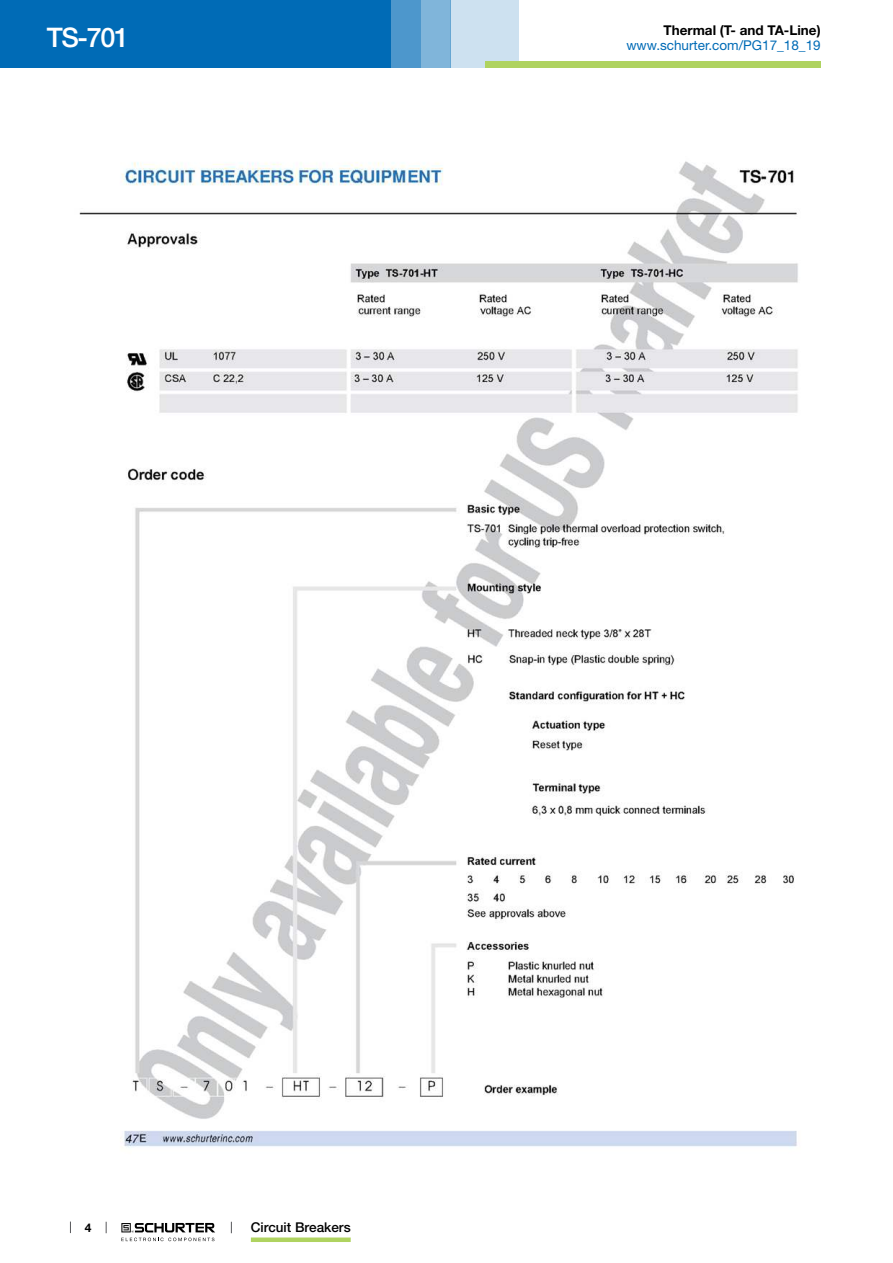
<style>
.page{position:relative;width:893px;height:1263px;background:#fff}
.page>*{position:absolute;margin:0;border:0;box-sizing:border-box;transform-origin:0 0}
.t1{font:500 27px "Helvetica Neue LT";color:#fff}
.t2{font:13.5px "Helvetica Neue LT";color:#006bb6}
.t3{font:700 13.5px "Helvetica Neue LT";color:#000}
.t4{font:500 13.5px "Helvetica Neue LT";color:#000}
.t5{font:700 12px "Helvetica Neue LT";color:#000}
</style>
<div class="page">
<svg style="left:70px;top:1221px;width:1px;height:12px"></svg>
<svg style="left:121px;top:1223px;width:94px;height:18px"></svg>
<div style="left:0;top:0;width:391px;height:68px;background:#006bb6"></div>
<div style="left:421px;top:0;width:30px;height:68px;background:#80b5da"></div>
<div style="left:391px;top:0;width:30px;height:68px;background:#4d97cc"></div>
<div style="left:451px;top:0;width:68px;height:68px;background:#cde1f0"></div>
<div style="left:485px;top:62px;width:336px;height:6px;background:#afd360"></div>
<div style="left:251px;top:1237px;width:100px;height:5px;background:#afd360"></div>
<img style="left:79px;top:161px;width:719px;height:987px">
<h1 class="t1" style="left:47px;top:22px;width:84px">TS-701</h1>
<p class="t3" style="left:663px;top:25px;width:159px">Thermal (T- and TA-Line)</p>
<p class="t2" style="left:626px;top:40px;width:196px">www.schurter.com/PG17_18_19</p>
<p class="t5" style="left:85px;top:1223px;width:8px">4</p>
<p class="t4" style="left:251px;top:1220px;width:101px">Circuit Breakers</p>
</div>
